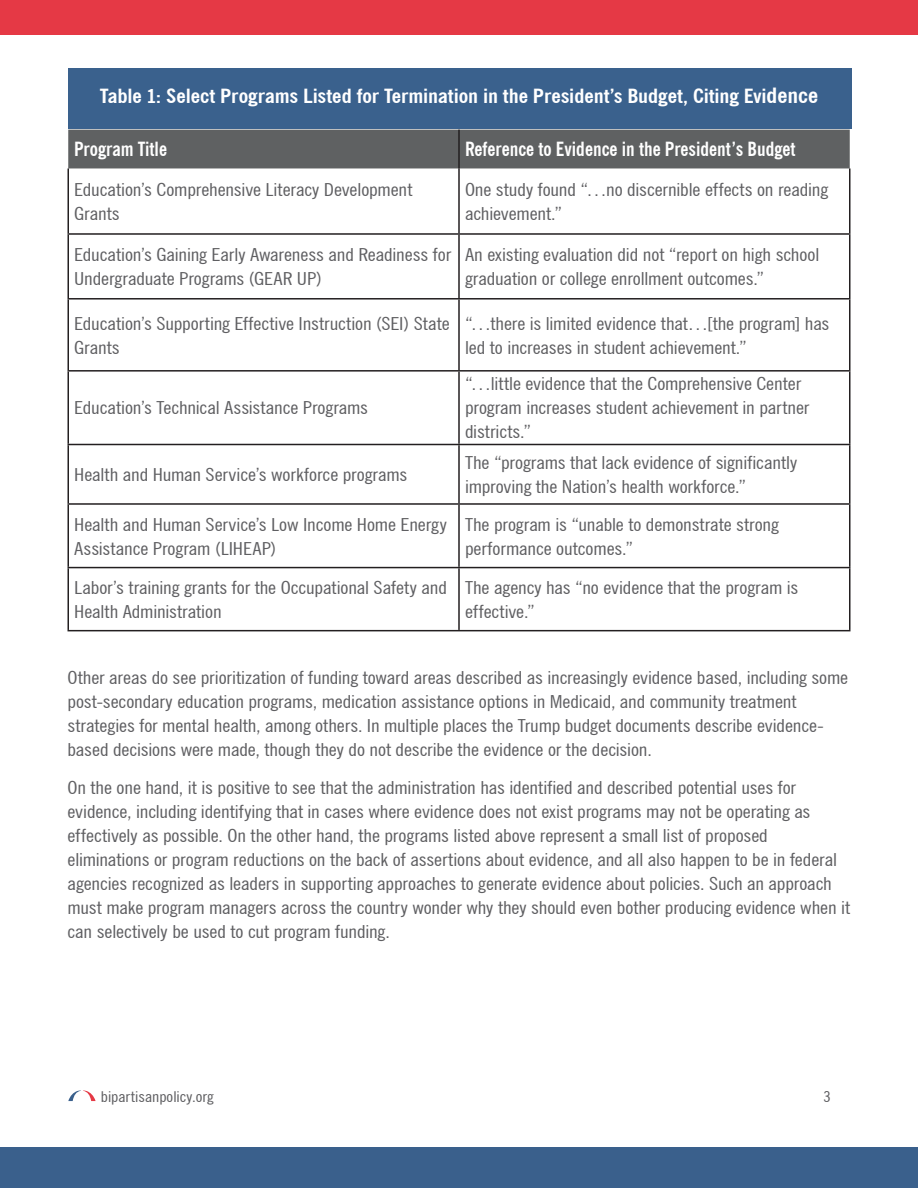
<style>
.page{position:relative;width:918px;height:1188px;background:#fff}
.page>*{position:absolute;margin:0;border:0;box-sizing:border-box;transform-origin:0 0}
.t1{font:700 condensed 19.5px "News Gothic BT";color:#fff;scale:1.17 1}
.t2{font:700 condensed 19.5px "News Gothic BT";color:#fff}
.Body_Copy{font:condensed 18px/24px "News Gothic BT";letter-spacing:-.005em;color:#5f5f62;scale:1.16 1}
.Body_Copy-2{font:condensed 15px "News Gothic BT";color:#5f5f62;scale:1.16 1}
.s1{font-size:21px}
</style>
<div class="page">
<div style="left:0;top:1148px;width:918px;height:40px;background:#3a608c"></div>
<div style="left:0;top:0;width:918px;height:35px;background:#e53945"></div>
<svg style="left:68px;top:1090px;width:28px;height:11px"></svg>
<div style="left:68px;top:68px;width:783px;height:61px;background:#3a618d"></div>
<div style="left:68px;top:130px;width:782px;height:38px;background:#5f6162"></div>
<hr style="left:458px;top:130px;width:2px;height:38px;background:#231f20">
<hr style="left:68px;top:168px;width:1px;height:65px;background:#231f20">
<hr style="left:458px;top:168px;width:2px;height:65px;background:#231f20">
<hr style="left:849px;top:168px;width:1px;height:65px;background:#231f20">
<hr style="left:68px;top:233px;width:391px;height:2px;background:#231f20">
<hr style="left:68px;top:235px;width:1px;height:63px;background:#231f20">
<hr style="left:459px;top:233px;width:391px;height:2px;background:#231f20">
<hr style="left:458px;top:235px;width:2px;height:63px;background:#231f20">
<hr style="left:849px;top:235px;width:1px;height:63px;background:#231f20">
<hr style="left:68px;top:298px;width:391px;height:2px;background:#231f20">
<hr style="left:68px;top:300px;width:1px;height:70px;background:#231f20">
<hr style="left:459px;top:298px;width:391px;height:2px;background:#231f20">
<hr style="left:458px;top:300px;width:2px;height:70px;background:#231f20">
<hr style="left:849px;top:300px;width:1px;height:70px;background:#231f20">
<hr style="left:68px;top:370px;width:391px;height:2px;background:#231f20">
<hr style="left:68px;top:372px;width:1px;height:72px;background:#231f20">
<hr style="left:459px;top:370px;width:391px;height:2px;background:#231f20">
<hr style="left:458px;top:372px;width:2px;height:72px;background:#231f20">
<hr style="left:849px;top:372px;width:1px;height:72px;background:#231f20">
<hr style="left:68px;top:444px;width:391px;height:1px;background:#231f20">
<hr style="left:68px;top:445px;width:1px;height:58px;background:#231f20">
<hr style="left:459px;top:444px;width:391px;height:1px;background:#231f20">
<hr style="left:458px;top:445px;width:2px;height:58px;background:#231f20">
<hr style="left:849px;top:445px;width:1px;height:58px;background:#231f20">
<hr style="left:68px;top:503px;width:391px;height:2px;background:#231f20">
<hr style="left:68px;top:505px;width:1px;height:62px;background:#231f20">
<hr style="left:459px;top:503px;width:391px;height:2px;background:#231f20">
<hr style="left:458px;top:505px;width:2px;height:62px;background:#231f20">
<hr style="left:849px;top:505px;width:1px;height:62px;background:#231f20">
<hr style="left:68px;top:567px;width:391px;height:1px;background:#231f20">
<hr style="left:68px;top:568px;width:1px;height:62px;background:#231f20">
<hr style="left:459px;top:567px;width:391px;height:1px;background:#231f20">
<hr style="left:458px;top:568px;width:2px;height:62px;background:#231f20">
<hr style="left:849px;top:568px;width:1px;height:62px;background:#231f20">
<hr style="left:68px;top:630px;width:391px;height:1px;background:#231f20">
<hr style="left:459px;top:630px;width:391px;height:1px;background:#231f20">
<p class="t1" style="left:100px;top:84px;width:616px">Table 1: Select Programs Listed for Termination in the President’s Budget, Citing Evi<span class="s1">dence</span></p>
<p class="t2" style="left:74px;top:138px;width:94px">Program Title</p>
<p class="t2" style="left:465px;top:138px;width:332px">Reference to Evidence in the President’s Budget</p>
<p class="Body_Copy" style="left:74px;top:177px;width:293px">Education’s Comprehensive Literacy Development<br>Grants</p>
<p class="Body_Copy" style="left:465px;top:177px;width:315px">One study found “…no discernible effects on reading achievement.”</p>
<p class="Body_Copy" style="left:74px;top:243px;width:326px">Education’s Gaining Early Awareness and Readiness for<br>Undergraduate Programs (GEAR UP)</p>
<p class="Body_Copy" style="left:465px;top:243px;width:307px">An existing evaluation did not “report on high school graduation or college enrollment outcomes.”</p>
<p class="Body_Copy" style="left:74px;top:311px;width:325px">Education’s Supporting Effective Instruction (SEI) State<br>Grants</p>
<p class="Body_Copy" style="left:465px;top:311px;width:316px">“…there is limited evidence that…[the program] has led to increases in student achievement.”</p>
<p class="Body_Copy" style="left:74px;top:396px;width:255px">Education’s Technical Assistance Programs</p>
<p class="Body_Copy" style="left:74px;top:463px;width:289px">Health and Human Service’s workforce programs</p>
<p class="Body_Copy" style="left:465px;top:372px;width:298px">“…little evidence that the Comprehensive Center program increases student achievement in partner districts.”</p>
<p class="Body_Copy" style="left:465px;top:451px;width:288px">The “programs that lack evidence of significantly improving the Nation’s health workforce.”</p>
<p class="Body_Copy" style="left:74px;top:512px;width:323px">Health and Human Service’s Low Income Home Energy<br>Assistance Program (LIHEAP)</p>
<p class="Body_Copy" style="left:465px;top:512px;width:272px">The program is “unable to demonstrate strong performance outcomes.”</p>
<p class="Body_Copy" style="left:74px;top:575px;width:323px">Labor’s training grants for the Occupational Safety and<br>Health Administration</p>
<p class="Body_Copy" style="left:465px;top:575px;width:289px">The agency has “no evidence that the program is effective.”</p>
<p class="Body_Copy" style="left:68px;top:666px;width:675px">Other areas do see prioritization of funding toward areas described as increasingly evidence based, including some post-secondary education programs, medication assistance options in Medicaid, and community treatment strategies for mental health, among others. In multiple places the Trump budget documents describe evidence&shy;based decisions were made, though they do not describe the evidence or the decision.</p>
<p class="Body_Copy" style="left:68px;top:775px;width:676px">On the one hand, it is positive to see that the administration has identified and described potential uses for evidence, including identifying that in cases where evidence does not exist programs may not be operating as effectively as possible. On the other hand, the programs listed above represent a small list of proposed eliminations or program reductions on the back of assertions about evidence, and all also happen to be in federal agencies recognized as leaders in supporting approaches to generate evidence about policies. Such an approach must make program managers across the country wonder why they should even bother producing evidence when it can selectively be used to cut program funding.</p>
<p class="Body_Copy-2" style="left:101px;top:1087px;width:99px">bipartisanpolicy.org</p>
<p class="Body_Copy-2" style="left:823px;top:1087px;width:8px">3</p>
</div>
